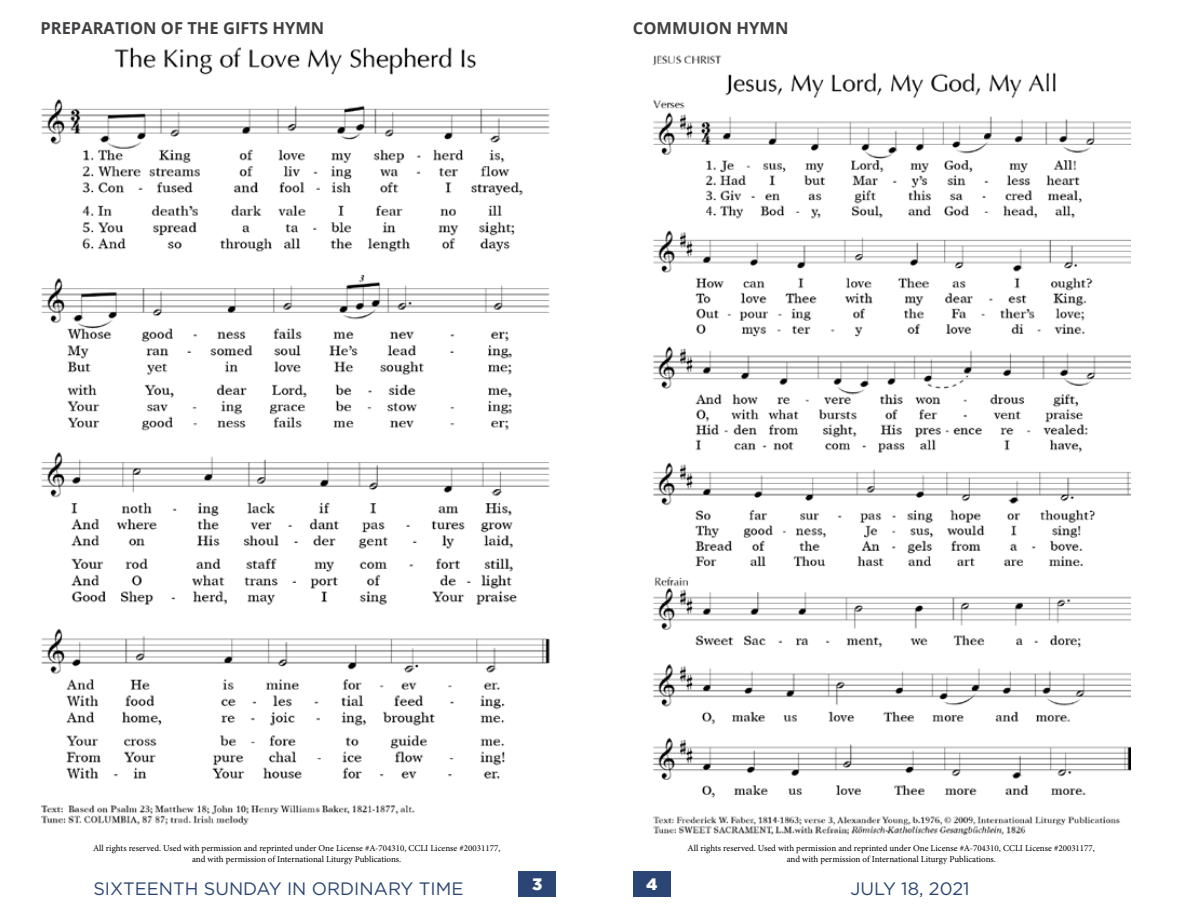
<style>
.page{position:relative;width:1188px;height:918px;background:#fff}
.page>*{position:absolute;margin:0;border:0;box-sizing:border-box;transform-origin:0 0}
.t1{font:18px "Gotham";color:#2b4673}
.t2{font:700 16.5px "Open Sans";color:#414042}
.t3{font:900 16.5px "Gotham";color:#fff}
.t4{font:9px/10.8px "Minion Pro";color:#000;text-align:center}
</style>
<div class="page">
<div style="left:633px;top:872px;width:38px;height:25px;background:#2b4674"></div>
<div style="left:518px;top:871px;width:38px;height:26px;background:#2b4674"></div>
<img style="left:41px;top:47px;width:509px;height:778px">
<img style="left:653px;top:55px;width:477px;height:780px">
<h2 class="t2" style="left:41px;top:16px;width:285px">PREPARATION OF THE GIFTS HYMN</h2>
<h2 class="t2" style="left:633px;top:16px;width:157px">COMMUION HYMN</h2>
<p class="t4" style="left:93px;top:843px;width:409px">All rights reserved. Used with permission and reprinted under One License #A-704310, CCLI License #20031177, and with permission of International Liturgy Publications.</p>
<p class="t4" style="left:688px;top:843px;width:409px">All rights reserved. Used with permission and reprinted under One License #A-704310, CCLI License #20031177, and with permission of International Liturgy Publications.</p>
<h2 class="t3" style="left:532px;top:875px;width:12px">3</h2>
<h2 class="t3" style="left:646px;top:875px;width:13px">4</h2>
<h1 class="t1" style="left:93px;top:877px;width:372px">SIXTEENTH SUNDAY IN ORDINARY TIME</h1>
<h1 class="t1" style="left:851px;top:877px;width:120px">JULY 18, 2021</h1>
</div>
